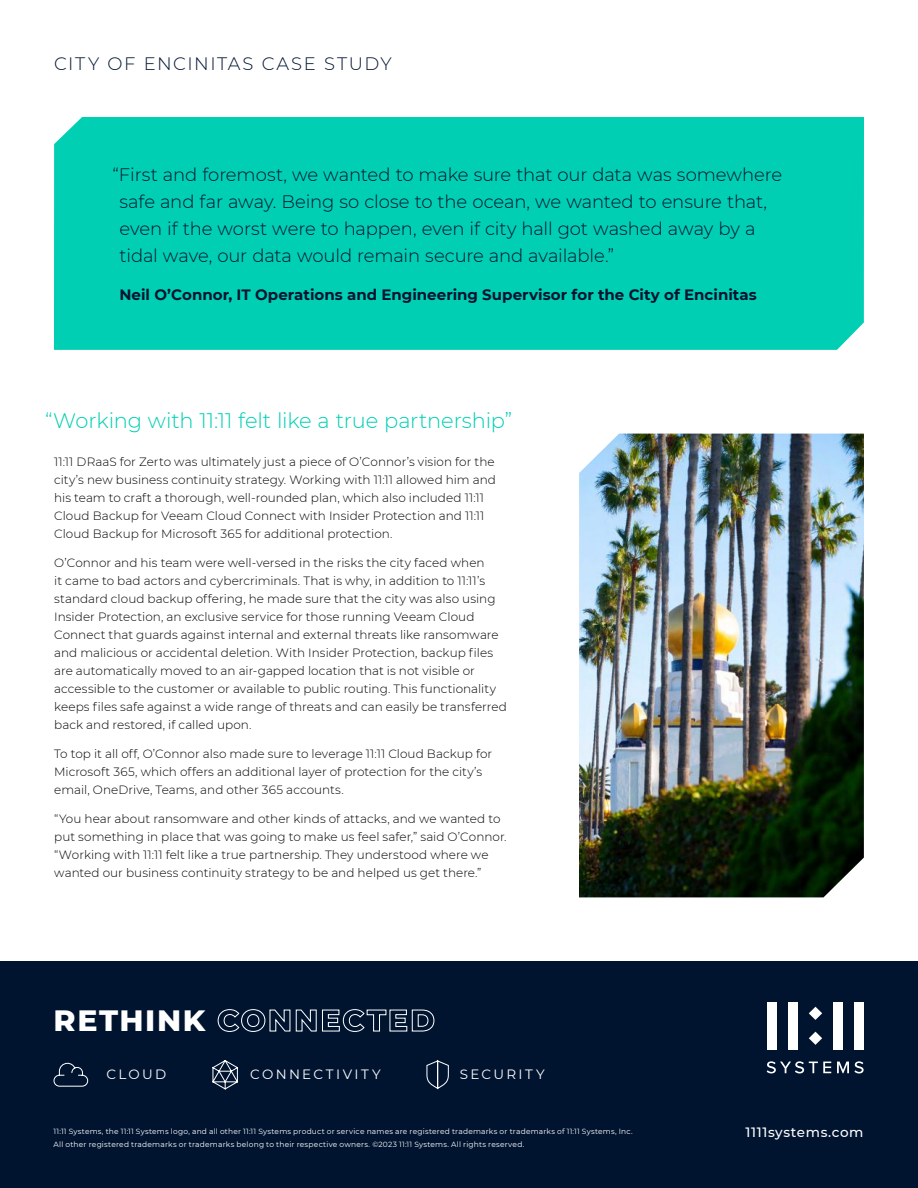
<style>
.page{position:relative;width:918px;height:1188px;background:#fff}
.page>*{position:absolute;margin:0;border:0;box-sizing:border-box;transform-origin:0 0}
.t1{font:800 30px "Montserrat";letter-spacing:.055em;color:#fff}
.t2{font:300 21px "Montserrat";letter-spacing:-.005em;color:#00cfb4}
.t3{font:300 18px/27px "Montserrat";letter-spacing:-.005em;color:#001430}
.t4{font:300 18px "Montserrat";letter-spacing:.09em;color:#001430}
.t5{font:700 15px "Montserrat";color:#001430}
.t6{font:13.5px "Montserrat";letter-spacing:.175em;color:#fff}
.t7{font:500 13.5px "Montserrat";letter-spacing:.05em;color:#fff}
.t8{font:300 12px/18px "Montserrat";letter-spacing:.005em;color:#000}
.t9{font:7.5px/13.5px "Montserrat";letter-spacing:.03em;color:#fff}
</style>
<div class="page">
<div style="left:0;top:962px;width:918px;height:226px;background:#001430"></div>
<svg style="left:767px;top:1061px;width:64px;height:12px"></svg>
<svg style="left:837px;top:1061px;width:27px;height:12px"></svg>
<div style="left:767px;top:1002px;width:9px;height:47px;background:#fff"></div>
<div style="left:788px;top:1002px;width:9px;height:47px;background:#fff"></div>
<svg style="left:809px;top:1007px;width:13px;height:38px"></svg>
<div style="left:833px;top:1002px;width:10px;height:47px;background:#fff"></div>
<div style="left:854px;top:1002px;width:10px;height:47px;background:#fff"></div>
<svg style="left:53px;top:1063px;width:35px;height:24px"></svg>
<svg style="left:426px;top:1060px;width:23px;height:30px"></svg>
<svg style="left:212px;top:1060px;width:26px;height:30px"></svg>
<div style="left:54px;top:117px;width:810px;height:233px;background:#00cfb4"></div>
<img style="left:579px;top:434px;width:285px;height:463px">
<h3 class="t4" style="left:54px;top:51px;width:339px">CITY OF ENCINITAS CASE STUDY</h3>
<p class="t3" style="left:119px;top:161px;width:664px;text-indent:-7px">“First and foremost, we wanted to make sure that our data was somewhere safe and far away. Being so close to the ocean, we wanted to ensure that, even if the worst were to happen, even if city hall got washed away by a tidal wave, our data would remain secure and available.”</p>
<p class="t5" style="left:119px;top:284px;width:639px">Neil O’Connor, IT Operations and Engineering Supervisor for the City of Encinitas</p>
<h2 class="t2" style="left:45px;top:407px;width:469px">“Working with 11:11 felt like a true partnership”</h2>
<p class="t8" style="left:54px;top:452px;width:443px">11:11 DRaaS for Zerto was ultimately just a piece of O’Connor’s vision for the city’s new business continuity strategy. Working with 11:11 allowed him and his team to craft a thorough, well-rounded plan, which also included 11:11<br>Cloud Backup for Veeam Cloud Connect with Insider Protection and 11:11<br>Cloud Backup for Microsoft 365 for additional protection.</p>
<p class="t8" style="left:54px;top:553px;width:454px">O’Connor and his team were well-versed in the risks the city faced when<br>it came to bad actors and cybercriminals. That is why, in addition to 11:11’s standard cloud backup offering, he made sure that the city was also using Insider Protection, an exclusive service for those running Veeam Cloud Connect that guards against internal and external threats like ransomware and malicious or accidental deletion. With Insider Protection, backup files are automatically moved to an air-gapped location that is not visible or accessible to the customer or available to public routing. This functionality keeps files safe against a wide range of threats and can easily be transferred back and restored, if called upon.</p>
<p class="t8" style="left:54px;top:744px;width:440px">To top it all off, O’Connor also made sure to leverage 11:11 Cloud Backup for<br>Microsoft 365, which offers an additional layer of protection for the city’s email, OneDrive, Teams, and other 365 accounts.</p>
<p class="t8" style="left:54px;top:809px;width:454px">“You hear about ransomware and other kinds of attacks, and we wanted to put something in place that was going to make us feel safer,” said O’Connor. “Working with 11:11 felt like a true partnership. They understood where we wanted our business continuity strategy to be and helped us get there.”</p>
<h1 class="t1" style="left:54px;top:998px;width:383px">RETHINK CONNECTED</h1>
<p class="t6" style="left:106px;top:1065px;width:61px">CLOUD</p>
<p class="t6" style="left:250px;top:1065px;width:132px">CONNECTIVITY</p>
<p class="t6" style="left:460px;top:1065px;width:86px">SECURITY</p>
<p class="t9" style="left:54px;top:1124px;width:581px">11:11 Systems, the 11:11 Systems logo, and all other 11:11 Systems product or service names are registered trademarks or trademarks of 11:11 Systems, Inc.<br>All other registered trademarks or trademarks belong to their respective owners. ©2023 11:11 Systems. All rights reserved.</p>
<p class="t7" style="left:745px;top:1122px;width:120px">1111systems.com</p>
</div>
